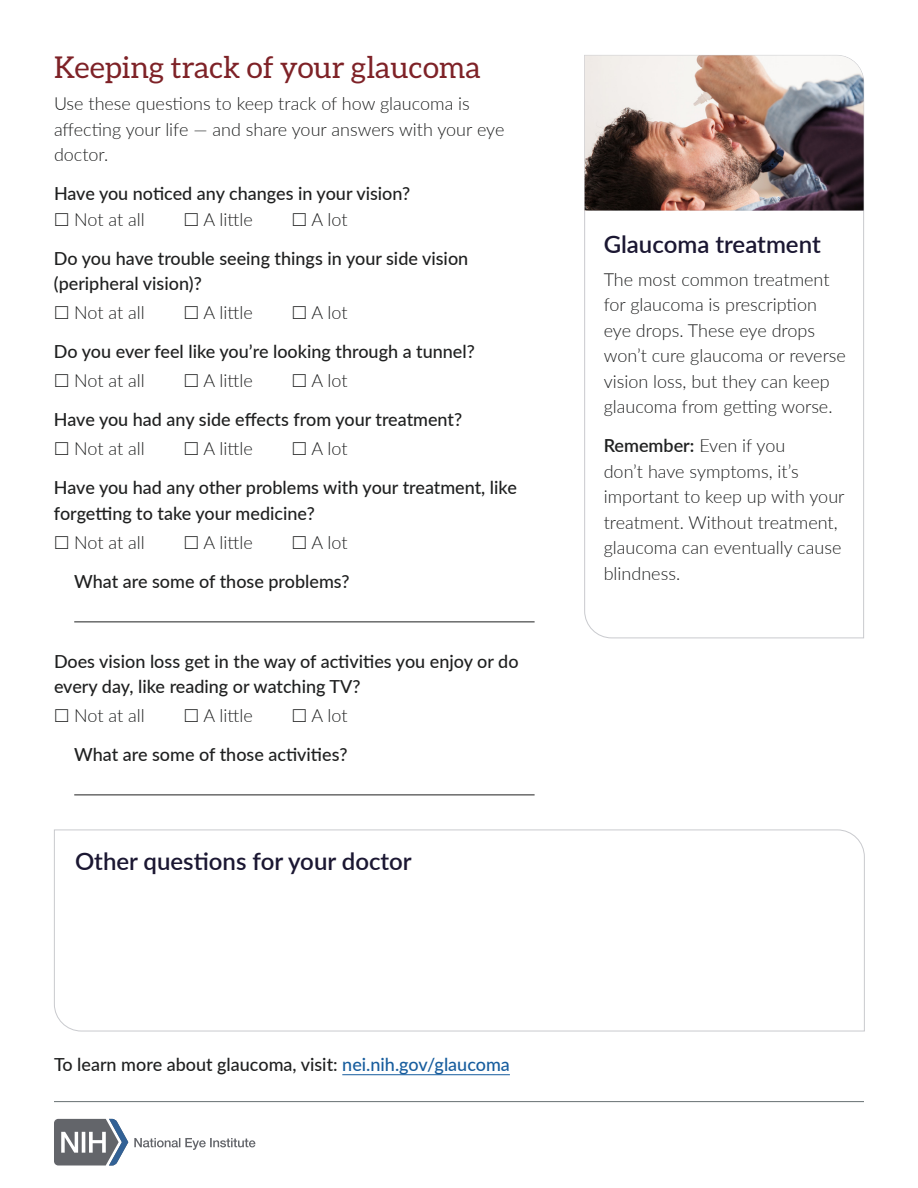
<style>
.page{position:relative;width:918px;height:1188px;background:#fff}
.page>*{position:absolute;margin:0;border:0;box-sizing:border-box;transform-origin:0 0}
.t1{font:30px "Aleo";color:#7e2227}
.t2{font:600 24px "Lato";color:#1b1732}
.t3{font:300 18px/25.5px "Lato";color:#1f2020}
.t4{font:500 18px/25.5px "Lato";color:#1f2020}
.s1{font-size:25.5px}
.s2{color:#175d9e}
.s3{font-weight:600}
</style>
<div class="page">
<hr style="left:54px;top:1101px;width:810px;height:1px;background:#677072">
<svg style="left:54px;top:1119px;width:74px;height:47px"></svg>
<svg style="left:134px;top:1138px;width:122px;height:12px"></svg>
<hr style="left:74px;top:622px;width:461px;height:1px;background:#1f2020">
<hr style="left:74px;top:795px;width:461px;height:1px;background:#1f2020">
<svg style="left:54px;top:829px;width:811px;height:203px"></svg>
<hr style="left:342px;top:1074px;width:168px;height:1px;background:#175d9e">
<svg style="left:584px;top:55px;width:280px;height:584px"></svg>
<img style="left:585px;top:55px;width:279px;height:156px">
<h2 class="t1" style="left:54px;top:51px;width:428px">Keeping track of your glaucoma</h2>
<p class="t3" style="left:54px;top:91px;width:452px">Use these questions to keep track of how glaucoma is affecting your life — and share your answers with your eye doctor.</p>
<p class="t4" style="left:54px;top:180px;width:358px">Have you noticed any changes in your vision?</p>
<p class="t3" style="left:54px;top:206px;width:92px"><span class="s1">□</span> Not at all</p>
<p class="t3" style="left:184px;top:206px;width:70px"><span class="s1">□</span> A little</p>
<p class="t3" style="left:292px;top:206px;width:57px"><span class="s1">□</span> A lot</p>
<p class="t4" style="left:54px;top:245px;width:416px">Do you have trouble seeing things in your side vision (peripheral vision)?</p>
<p class="t3" style="left:54px;top:300px;width:92px"><span class="s1">□</span> Not at all</p>
<p class="t3" style="left:184px;top:300px;width:70px"><span class="s1">□</span> A little</p>
<p class="t3" style="left:292px;top:300px;width:57px"><span class="s1">□</span> A lot</p>
<p class="t4" style="left:54px;top:338px;width:422px">Do you ever feel like you’re looking through a tunnel?</p>
<p class="t3" style="left:54px;top:368px;width:92px"><span class="s1">□</span> Not at all</p>
<p class="t3" style="left:184px;top:368px;width:70px"><span class="s1">□</span> A little</p>
<p class="t3" style="left:292px;top:368px;width:57px"><span class="s1">□</span> A lot</p>
<p class="t4" style="left:54px;top:406px;width:410px">Have you had any side effects from your treatment?</p>
<p class="t3" style="left:54px;top:436px;width:92px"><span class="s1">□</span> Not at all</p>
<p class="t3" style="left:184px;top:436px;width:70px"><span class="s1">□</span> A little</p>
<p class="t3" style="left:292px;top:436px;width:57px"><span class="s1">□</span> A lot</p>
<p class="t4" style="left:54px;top:474px;width:464px">Have you had any other problems with your treatment, like forgetting to take your medicine?</p>
<p class="t3" style="left:54px;top:529px;width:92px"><span class="s1">□</span> Not at all</p>
<p class="t3" style="left:184px;top:529px;width:70px"><span class="s1">□</span> A little</p>
<p class="t3" style="left:292px;top:529px;width:57px"><span class="s1">□</span> A lot</p>
<p class="t4" style="left:74px;top:568px;width:277px">What are some of those problems?</p>
<p class="t4" style="left:54px;top:647px;width:466px">Does vision loss get in the way of activities you enjoy or do every day, like reading or watching TV?</p>
<p class="t3" style="left:54px;top:702px;width:92px"><span class="s1">□</span> Not at all</p>
<p class="t3" style="left:184px;top:702px;width:70px"><span class="s1">□</span> A little</p>
<p class="t3" style="left:292px;top:702px;width:57px"><span class="s1">□</span> A lot</p>
<p class="t4" style="left:74px;top:741px;width:275px">What are some of those activities?</p>
<p class="t2" style="left:75px;top:844px;width:338px">Other questions for your doctor</p>
<p class="t4" style="left:54px;top:1050px;width:457px">To learn more about glaucoma, visit: <span class="s2">nei.nih.gov/glaucoma</span></p>
<h3 class="t2" style="left:604px;top:227px;width:219px">Glaucoma treatment</h3>
<p class="t3" style="left:604px;top:266px;width:244px">The most common treatment for glaucoma is prescription eye drops. These eye drops won’t cure glaucoma or reverse vision loss, but they can keep glaucoma from getting worse.</p>
<p class="t3" style="left:604px;top:432px;width:242px"><span class="s3">Remember:</span> Even if you<br>don’t have symptoms, it’s important to keep up with your treatment. Without treatment, glaucoma can eventually cause blindness.</p>
</div>
